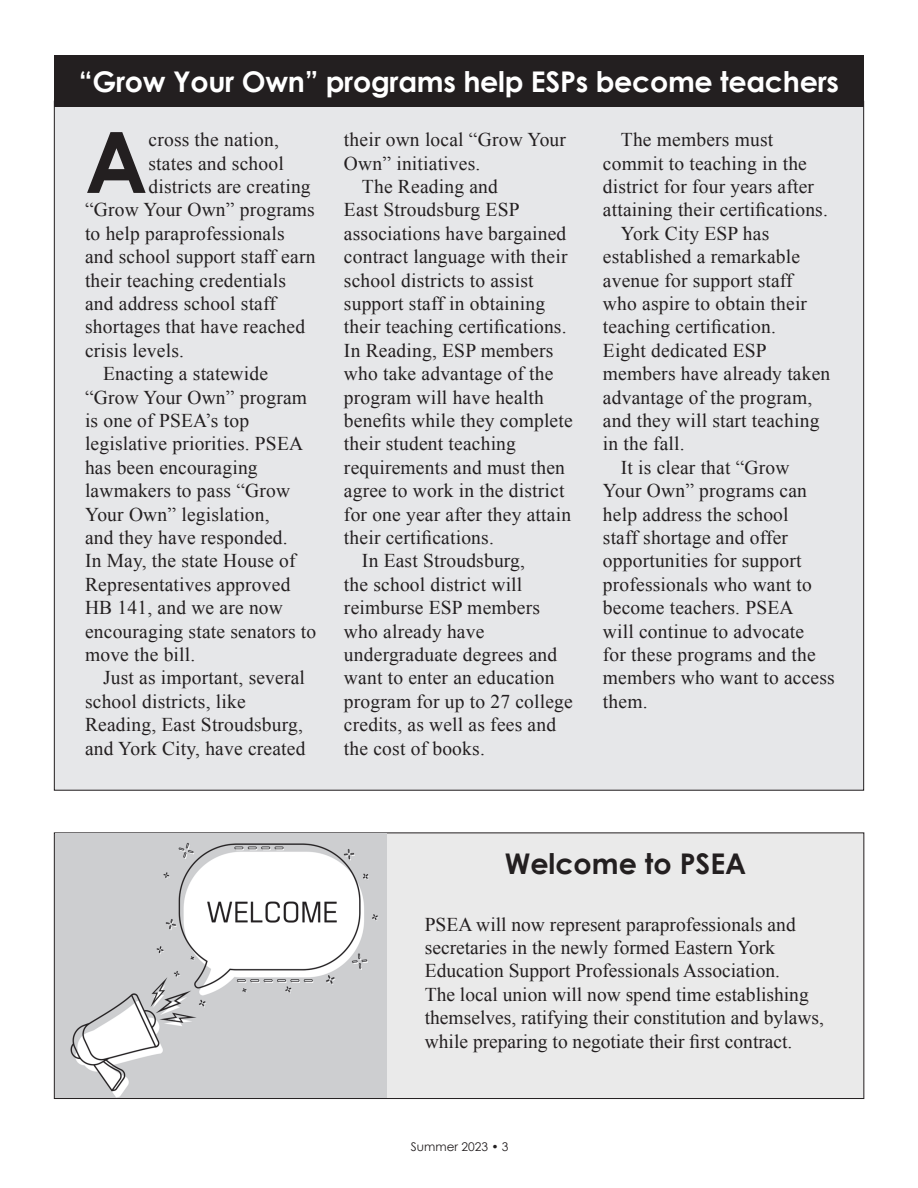
<style>
.page{position:relative;width:918px;height:1188px;background:#fff}
.page>*{position:absolute;margin:0;border:0;box-sizing:border-box;transform-origin:0 0}
.t1{font:700 84.6px "Century Gothic";color:#231f20}
.t2{font:700 28.5px "Century Gothic";letter-spacing:-.01em;color:#fff}
.t3{font:700 28.5px "Century Gothic";color:#231f20}
.t4{font:19.5px/23.4px "Times New Roman";letter-spacing:.01em;color:#231f20}
.t5{font:12px "Century Gothic";color:#231f20}
</style>
<div class="page">
<div style="left:54px;top:101px;width:810px;height:689px;background:#e6e7e9"></div>
<div style="left:54px;top:56px;width:810px;height:51px;background:#231f20"></div>
<div style="left:54px;top:833px;width:810px;height:266px;background:#eaeaea"></div>
<img style="left:56px;top:833px;width:331px;height:264px">
<h2 class="t2" style="left:79px;top:64px;width:762px">“Grow Your Own” programs help ESPs become teachers</h2>
<h1 class="t1" style="left:85px;top:109px;width:64px">A</h1>
<p class="t4" style="left:149px;top:128px;width:132px">cross the nation,</p>
<p class="t4" style="left:149px;top:151px;width:137px">states and school</p>
<p class="t4" style="left:149px;top:174px;width:164px">districts are creating</p>
<p class="t4" style="left:85px;top:198px;width:231px">“Grow Your Own” programs</p>
<p class="t4" style="left:85px;top:221px;width:201px">to help paraprofessionals</p>
<p class="t4" style="left:85px;top:245px;width:232px">and school support staff earn</p>
<p class="t4" style="left:85px;top:268px;width:202px">their teaching credentials</p>
<p class="t4" style="left:85px;top:291px;width:192px">and address school staff</p>
<p class="t4" style="left:85px;top:315px;width:222px">shortages that have reached</p>
<p class="t4" style="left:85px;top:338px;width:100px">crisis levels.</p>
<p class="t4" style="left:103px;top:362px;width:167px">Enacting a statewide</p>
<p class="t4" style="left:85px;top:385px;width:224px">“Grow Your Own” program</p>
<p class="t4" style="left:85px;top:408px;width:166px">is one of PSEA’s top</p>
<p class="t4" style="left:85px;top:432px;width:220px">legislative priorities. PSEA</p>
<p class="t4" style="left:85px;top:455px;width:174px">has been encouraging</p>
<p class="t4" style="left:85px;top:479px;width:207px">lawmakers to pass “Grow</p>
<p class="t4" style="left:85px;top:502px;width:186px">Your Own” legislation,</p>
<p class="t4" style="left:85px;top:525px;width:204px">and they have responded.</p>
<p class="t4" style="left:85px;top:549px;width:212px">In May, the state House of</p>
<p class="t4" style="left:85px;top:572px;width:207px">Representatives approved</p>
<p class="t4" style="left:85px;top:596px;width:199px">HB 141, and we are now</p>
<p class="t4" style="left:85px;top:619px;width:233px">encouraging state senators to</p>
<p class="t4" style="left:85px;top:642px;width:112px">move the bill.</p>
<p class="t4" style="left:103px;top:666px;width:204px">Just as important, several</p>
<p class="t4" style="left:85px;top:689px;width:162px">school districts, like</p>
<p class="t4" style="left:85px;top:713px;width:219px">Reading, East Stroudsburg,</p>
<p class="t4" style="left:85px;top:736px;width:222px">and York City, have created</p>
<p class="t4" style="left:344px;top:128px;width:224px">their own local “Grow Your</p>
<p class="t4" style="left:344px;top:151px;width:138px">Own” initiatives.</p>
<p class="t4" style="left:362px;top:174px;width:137px">The Reading and</p>
<p class="t4" style="left:344px;top:198px;width:177px">East Stroudsburg ESP</p>
<p class="t4" style="left:344px;top:221px;width:224px">associations have bargained</p>
<p class="t4" style="left:344px;top:245px;width:225px">contract language with their</p>
<p class="t4" style="left:344px;top:268px;width:191px">school districts to assist</p>
<p class="t4" style="left:344px;top:291px;width:203px">support staff in obtaining</p>
<p class="t4" style="left:344px;top:315px;width:224px">their teaching certifications.</p>
<p class="t4" style="left:344px;top:338px;width:211px">In Reading, ESP members</p>
<p class="t4" style="left:344px;top:362px;width:211px">who take advantage of the</p>
<p class="t4" style="left:344px;top:385px;width:201px">program will have health</p>
<p class="t4" style="left:344px;top:408px;width:230px">benefits while they complete</p>
<p class="t4" style="left:344px;top:432px;width:173px">their student teaching</p>
<p class="t4" style="left:344px;top:455px;width:222px">requirements and must then</p>
<p class="t4" style="left:344px;top:479px;width:222px">agree to work in the district</p>
<p class="t4" style="left:344px;top:502px;width:229px">for one year after they attain</p>
<p class="t4" style="left:344px;top:525px;width:151px">their certifications.</p>
<p class="t4" style="left:362px;top:549px;width:165px">In East Stroudsburg,</p>
<p class="t4" style="left:344px;top:572px;width:180px">the school district will</p>
<p class="t4" style="left:344px;top:596px;width:197px">reimburse ESP members</p>
<p class="t4" style="left:344px;top:619px;width:142px">who already have</p>
<p class="t4" style="left:344px;top:642px;width:215px">undergraduate degrees and</p>
<p class="t4" style="left:344px;top:666px;width:212px">want to enter an education</p>
<p class="t4" style="left:344px;top:689px;width:230px">program for up to 27 college</p>
<p class="t4" style="left:344px;top:713px;width:214px">credits, as well as fees and</p>
<p class="t4" style="left:344px;top:736px;width:142px">the cost of books.</p>
<p class="t4" style="left:621px;top:128px;width:154px">The members must</p>
<p class="t4" style="left:603px;top:151px;width:206px">commit to teaching in the</p>
<p class="t4" style="left:603px;top:174px;width:213px">district for four years after</p>
<p class="t4" style="left:603px;top:198px;width:227px">attaining their certifications.</p>
<p class="t4" style="left:621px;top:221px;width:150px">York City ESP has</p>
<p class="t4" style="left:603px;top:245px;width:199px">established a remarkable</p>
<p class="t4" style="left:603px;top:268px;width:191px">avenue for support staff</p>
<p class="t4" style="left:603px;top:291px;width:206px">who aspire to obtain their</p>
<p class="t4" style="left:603px;top:315px;width:175px">teaching certification.</p>
<p class="t4" style="left:603px;top:338px;width:165px">Eight dedicated ESP</p>
<p class="t4" style="left:603px;top:362px;width:229px">members have already taken</p>
<p class="t4" style="left:603px;top:385px;width:211px">advantage of the program,</p>
<p class="t4" style="left:603px;top:408px;width:218px">and they will start teaching</p>
<p class="t4" style="left:603px;top:432px;width:83px">in the fall.</p>
<p class="t4" style="left:621px;top:455px;width:170px">It is clear that “Grow</p>
<p class="t4" style="left:603px;top:479px;width:206px">Your Own” programs can</p>
<p class="t4" style="left:603px;top:502px;width:187px">help address the school</p>
<p class="t4" style="left:603px;top:525px;width:187px">staff shortage and offer</p>
<p class="t4" style="left:603px;top:549px;width:200px">opportunities for support</p>
<p class="t4" style="left:603px;top:572px;width:210px">professionals who want to</p>
<p class="t4" style="left:603px;top:596px;width:192px">become teachers. PSEA</p>
<p class="t4" style="left:603px;top:619px;width:203px">will continue to advocate</p>
<p class="t4" style="left:603px;top:642px;width:214px">for these programs and the</p>
<p class="t4" style="left:603px;top:666px;width:233px">members who want to access</p>
<p class="t4" style="left:603px;top:689px;width:46px">them.</p>
<h2 class="t3" style="left:505px;top:845px;width:243px">Welcome to PSEA</h2>
<p class="t4" style="left:425px;top:912px;width:401px">PSEA will now represent paraprofessionals and secretaries in the newly formed Eastern York Education Support Professionals Association.<br>The local union will now spend time establishing themselves, ratifying their constitution and bylaws, while preparing to negotiate their first contract.</p>
<p class="t5" style="left:411px;top:1139px;width:99px">Summer 2023 • 3</p>
</div>
